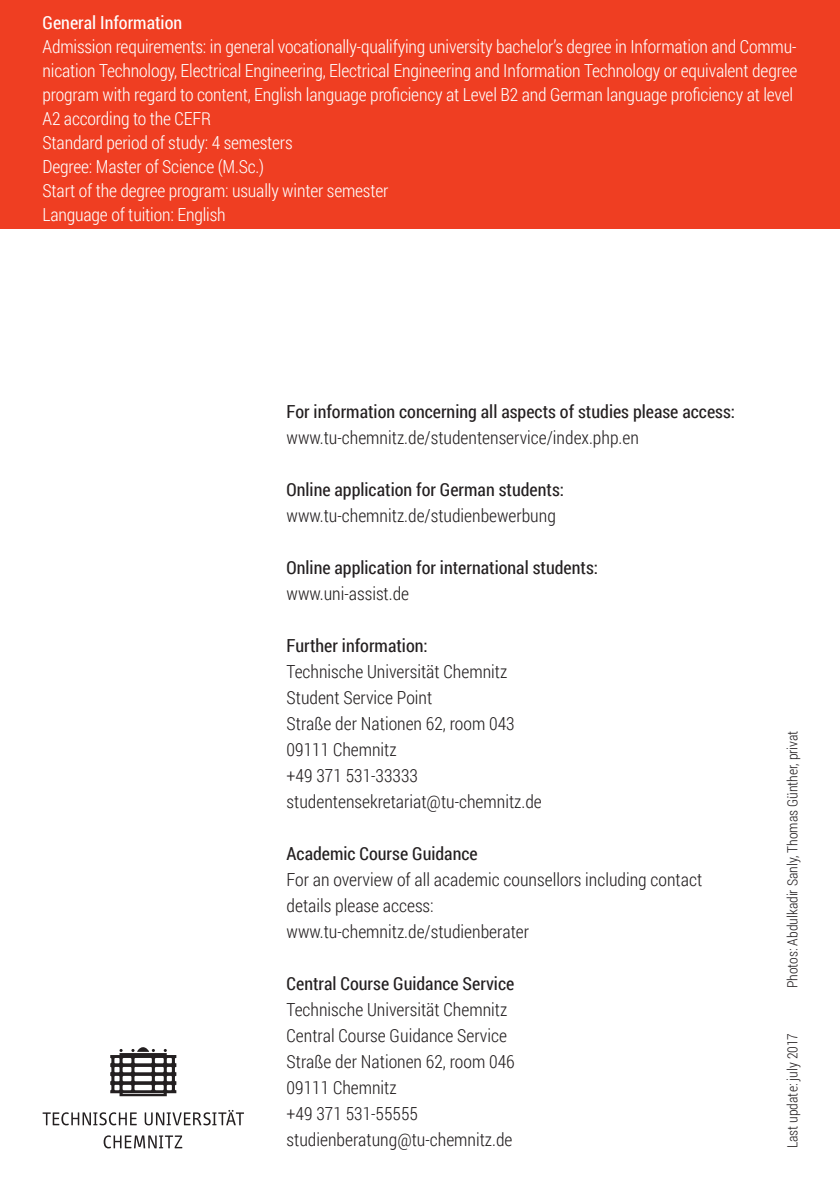
<style>
.page{position:relative;width:840px;height:1191px;background:#fff}
.page>*{position:absolute;margin:0;border:0;box-sizing:border-box;transform-origin:0 0}
.t1{font:300 18px/26px "Roboto Condensed";color:#231f20}
.Grundlegendes_Mengen{font:300 18px/24px "Roboto Condensed";letter-spacing:-.01em;color:#fff}
.t2{font:18px "Roboto Condensed";color:#231f20}
.Grundlegendes{font:18px "Roboto Condensed";color:#fff}
.t3{font:300 14px "Roboto Condensed";color:#231f20}
</style>
<div class="page">
<div style="left:0;top:0;width:839px;height:229px;background:#ef3e22"></div>
<svg style="left:110px;top:1047px;width:66px;height:49px"></svg>
<svg style="left:104px;top:1135px;width:78px;height:13px"></svg>
<svg style="left:43px;top:1110px;width:201px;height:15px"></svg>
<p class="Grundlegendes" style="left:43px;top:10px;width:141px">General Information</p>
<p class="Grundlegendes_Mengen" style="left:43px;top:34px;width:755px">Admission requirements: in general vocationally-qualifying university bachelor’s degree in Information and Commu&shy;nication Technology, Electrical Engineering, Electrical Engineering and Information Technology or equivalent degree program with regard to content, English language proficiency at Level B2 and German language proficiency at level A2 according to the CEFR</p>
<p class="Grundlegendes_Mengen" style="left:43px;top:130px;width:251px">Standard period of study: 4 semesters</p>
<p class="Grundlegendes_Mengen" style="left:43px;top:154px;width:223px">Degree: Master of Science (M.Sc.)</p>
<p class="Grundlegendes_Mengen" style="left:43px;top:178px;width:347px">Start of the degree program: usually winter semester</p>
<p class="Grundlegendes_Mengen" style="left:43px;top:202px;width:184px">Language of tuition: English</p>
<p class="t2" style="left:286px;top:399px;width:449px">For information concerning all aspects of studies please access:</p>
<p class="t1" style="left:286px;top:424px;width:353px">www.tu-chemnitz.de/studentenservice/index.php.en</p>
<p class="t2" style="left:286px;top:477px;width:279px">Online application for German students:</p>
<p class="t1" style="left:286px;top:502px;width:270px">www.tu-chemnitz.de/studienbewerbung</p>
<p class="t2" style="left:286px;top:555px;width:313px">Online application for international students:</p>
<p class="t1" style="left:286px;top:580px;width:124px">www.uni-assist.de</p>
<p class="t2" style="left:286px;top:633px;width:142px">Further information:</p>
<p class="t1" style="left:286px;top:658px;width:222px">Technische Universität Chemnitz</p>
<p class="t1" style="left:286px;top:684px;width:147px">Student Service Point</p>
<p class="t1" style="left:286px;top:710px;width:229px">Straße der Nationen 62, room 043</p>
<p class="t1" style="left:286px;top:736px;width:112px">09111 Chemnitz</p>
<p class="t1" style="left:286px;top:762px;width:133px">+49 371 531-33333</p>
<p class="t1" style="left:286px;top:788px;width:256px">studentensekretariat@tu-chemnitz.de</p>
<p class="t2" style="left:286px;top:841px;width:192px">Academic Course Guidance</p>
<p class="t1" style="left:286px;top:866px;width:417px">For an overview of all academic counsellors including contact details please access:</p>
<p class="t1" style="left:286px;top:918px;width:244px">www.tu-chemnitz.de/studienberater</p>
<p class="t2" style="left:286px;top:971px;width:229px">Central Course Guidance Service</p>
<p class="t1" style="left:286px;top:996px;width:222px">Technische Universität Chemnitz</p>
<p class="t1" style="left:286px;top:1022px;width:222px">Central Course Guidance Service</p>
<p class="t1" style="left:286px;top:1048px;width:229px">Straße der Nationen 62, room 046</p>
<p class="t1" style="left:286px;top:1074px;width:112px">09111 Chemnitz</p>
<p class="t1" style="left:286px;top:1100px;width:133px">+49 371 531-55555</p>
<p class="t1" style="left:286px;top:1126px;width:227px">studienberatung@tu-chemnitz.de</p>
<p class="t3" style="left:782px;top:988px;width:259px;rotate:-90deg">Photos: Abdulkadir Sanly, Thomas Günther, privat</p>
<p class="t3" style="left:782px;top:1148px;width:117px;rotate:-90deg">Last update: july 2017</p>
</div>
